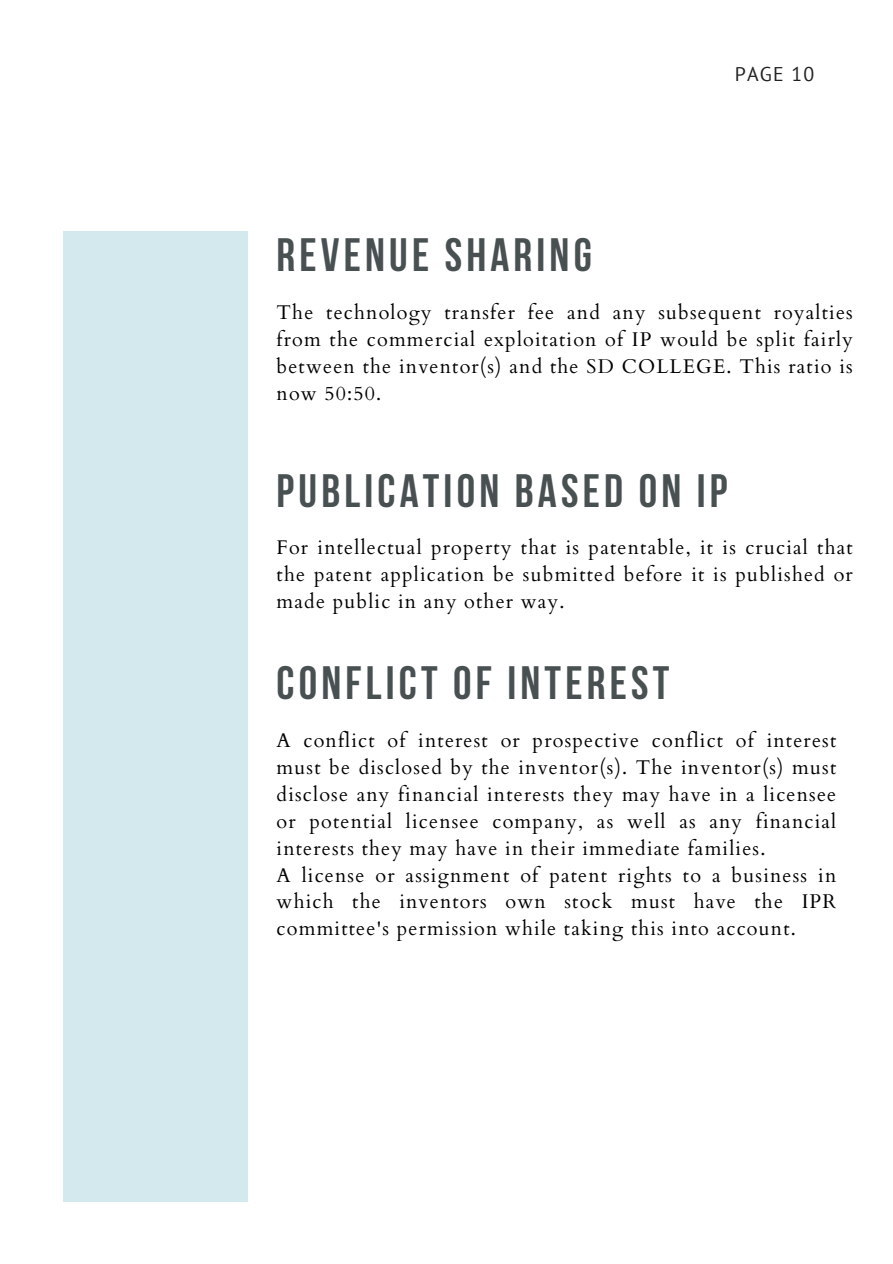
<style>
.page{position:relative;width:893px;height:1264px;background:#fff}
.page>*{position:absolute;margin:0;border:0;box-sizing:border-box;transform-origin:0 0}
.t1{font:700 46.65px "Bebas Neue";letter-spacing:.09em;color:#495052}
.t2{font:19.8px/27px "Cardo";letter-spacing:.06em;color:#000;text-align:justify}
.t3{font:19.8px "PT Sans";letter-spacing:.06em;color:#222}
</style>
<div class="page">
<div style="left:63px;top:231px;width:185px;height:970px;background:#d3e9ee"></div>
<p class="t3" style="left:734px;top:61px;width:81px">PAGE 10</p>
<p class="t1" style="left:276px;top:235px;width:317px">REVENUE SHARING</p>
<p class="t2" style="left:276px;top:299px;width:577px">The technology transfer fee and any subsequent royalties from the commercial exploitation of IP would be split fairly between the inventor(s) and the SD COLLEGE. This ratio is now 50:50.</p>
<p class="t1" style="left:276px;top:472px;width:452px">PUBLICATION BASED ON IP</p>
<p class="t2" style="left:276px;top:534px;width:577px">For intellectual property that is patentable, it is crucial that the patent application be submitted before it is published or made public in any other way.</p>
<p class="t1" style="left:276px;top:664px;width:394px">CONFLICT OF INTEREST</p>
<p class="t2" style="left:276px;top:726px;width:561px">A conflict of interest or prospective conflict of interest must be disclosed by the inventor(s). The inventor(s) must disclose any financial interests they may have in a licensee or potential licensee company, as well as any financial interests they may have in their immediate families.</p>
<p class="t2" style="left:276px;top:861px;width:561px">A license or assignment of patent rights to a business in which the inventors own stock must have the IPR committee's permission while taking this into account.</p>
</div>
